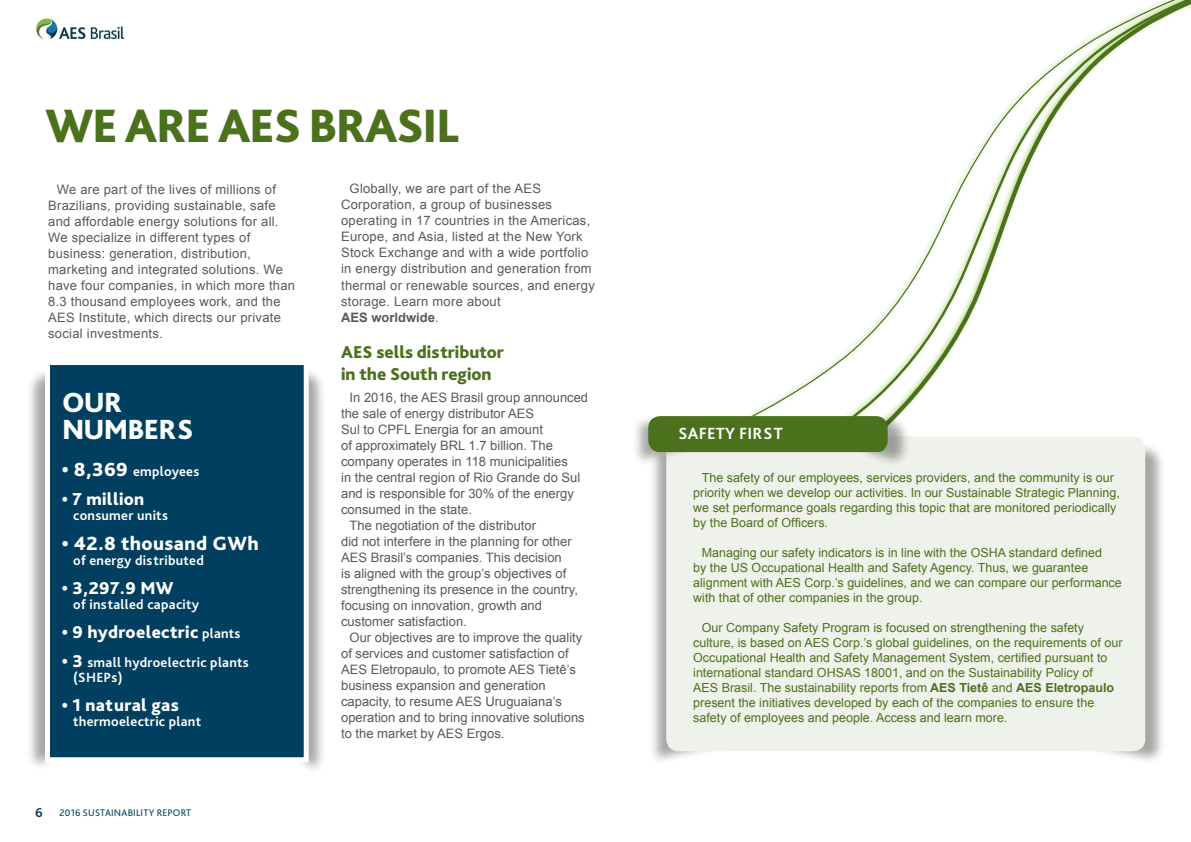
<style>
.page{position:relative;width:1191px;height:842px;background:#fff}
.page>*{position:absolute;margin:0;border:0;box-sizing:border-box;transform-origin:0 0}
.t1{font:800 49px "Bliss Pro";letter-spacing:-.025em;color:#4b711d}
.t2{font:800 29px/27px "Bliss Pro";letter-spacing:-.025em;color:#fff}
.t3{font:800 20px "Bliss Pro";letter-spacing:.02em;color:#fff}
.t4{font:800 18px "Bliss Pro";letter-spacing:.02em;color:#fff}
.t5{font:800 18px/21px "Bliss Pro";color:#4b711d}
.t6{font:700 17px "Bliss Pro";letter-spacing:.015em;color:#fff}
.t7{font:700 14px/15px "Bliss Pro";letter-spacing:.02em;color:#fff}
.t8{font:700 13.5px "Bliss 2";color:#003f5f}
.t9{font:13px "Arial";color:#58595b}
.t10{font:13px/16px "Arial";letter-spacing:.02em;color:#58595b}
.t11{font:12.5px/15px "Arial";color:#4b711d}
.t12{font:10px "Bliss 2";letter-spacing:.02em;color:#003f5f}
.s1{font-weight:800;font-size:20px}
.s2{font-weight:700;font-size:14px}
.s3{font-weight:800;font-size:18px}
.s4{font-weight:700}
</style>
<div class="page">
<svg style="left:750px;top:0;width:439px;height:416px"></svg>
<div style="left:164px;top:367px;width:162px;height:407px;background:#000;opacity:.35"></div>
<div style="left:26px;top:368px;width:207px;height:403px;background:#000;opacity:.35"></div>
<div style="left:45px;top:360px;width:264px;height:402px;background:#003f5f;border:5px solid #fff"></div>
<div style="left:649px;top:443px;width:479px;height:323px;background:#000;opacity:.35"></div>
<div style="left:675px;top:442px;width:491px;height:323px;background:#000;opacity:.35"></div>
<div style="left:666px;top:437px;width:479px;height:314px;background:#eff2ea;border-radius:12px"></div>
<div style="left:632px;top:415px;width:61px;height:52px;background:#000;opacity:.35"></div>
<div style="left:852px;top:414px;width:59px;height:53px;background:#000;opacity:.35"></div>
<svg style="left:845px;top:417px;width:40px;height:38px"></svg>
<div style="left:648px;top:416px;width:239px;height:36px;background:#4b711d;border-radius:12px"></div>
<img style="left:35px;top:18px;width:90px;height:22px">
<div style="left:144px;top:25px;width:639px;height:22px;background:#fff;border-radius:10px"></div>
<div style="left:144px;top:25px;width:621px;height:46px;background:#fff;border-radius:12px"></div>
<h1 class="t1" style="left:45px;top:95px;width:415px">WE ARE AES BRASIL</h1>
<p class="t10" style="left:48px;top:181px;width:248px;text-indent:9px">We are part of the lives of millions of Brazilians, providing sustainable, safe and affordable energy solutions for all.<br>We specialize in different types of business: generation, distribution, marketing and integrated solutions. We have four companies, in which more than 8.3 thousand employees work, and the AES Institute, which directs our private social investments.</p>
<h2 class="t2" style="left:62px;top:388px;width:133px">OUR<br>NUMBERS</h2>
<p class="t7" style="left:62px;top:464px;width:139px"><span class="s1">• 8,369</span> employees</p>
<h3 class="t4" style="left:62px;top:488px;width:84px">• 7 million</h3>
<p class="t7" style="left:73px;top:508px;width:96px">consumer units</p>
<h3 class="t3" style="left:62px;top:530px;width:198px">• 42.8 thousand GWh</h3>
<p class="t7" style="left:73px;top:552px;width:132px">of energy distributed</p>
<h3 class="t4" style="left:62px;top:577px;width:113px">• 3,297.9 MW</h3>
<p class="t7" style="left:73px;top:596px;width:127px">of installed capacity</p>
<h3 class="t4" style="left:62px;top:621px;width:180px">• 9 hydroelectric <span class="s2">plants</span></h3>
<p class="t7" style="left:73px;top:655px;width:177px;text-indent:-11px"><span class="s3">• 3</span> small hydroelectric plants (SHEPs)</p>
<h3 class="t4" style="left:62px;top:694px;width:119px">• 1 natural gas</h3>
<p class="t7" style="left:73px;top:714px;width:129px">thermoelectric plant</p>
<p class="t8" style="left:35px;top:804px;width:9px">6</p>
<p class="t12" style="left:60px;top:807px;width:133px">2016 SUSTAINABILITY REPORT</p>
<p class="t10" style="left:341px;top:181px;width:255px;text-indent:9px">Globally, we are part of the AES Corporation, a group of businesses operating in 17 countries in the Americas, Europe, and Asia, listed at the New York Stock Exchange and with a wide portfolio in energy distribution and generation from thermal or renewable sources, and energy storage. Learn more about<br><span class="s4">AES worldwide</span>.</p>
<h3 class="t5" style="left:341px;top:342px;width:164px">AES sells distributor in the South region</h3>
<p class="t9" style="left:350px;top:388px;width:240px">In 2016, the AES Brasil group announced</p>
<p class="t9" style="left:341px;top:404px;width:194px">the sale of energy distributor AES</p>
<p class="t9" style="left:341px;top:420px;width:203px">Sul to CPFL Energia for an amount</p>
<p class="t9" style="left:341px;top:436px;width:213px">of approximately BRL 1.7 billion. The</p>
<p class="t9" style="left:341px;top:452px;width:228px">company operates in 118 municipalities</p>
<p class="t9" style="left:341px;top:468px;width:241px">in the central region of Rio Grande do Sul</p>
<p class="t9" style="left:341px;top:484px;width:234px">and is responsible for 30% of the energy</p>
<p class="t9" style="left:341px;top:500px;width:132px">consumed in the state.</p>
<p class="t9" style="left:350px;top:516px;width:188px">The negotiation of the distributor</p>
<p class="t9" style="left:341px;top:532px;width:232px">did not interfere in the planning for other</p>
<p class="t9" style="left:341px;top:548px;width:222px">AES Brasil’s companies. This decision</p>
<p class="t9" style="left:341px;top:564px;width:227px">is aligned with the group’s objectives of</p>
<p class="t9" style="left:341px;top:580px;width:238px">strengthening its presence in the country,</p>
<p class="t9" style="left:341px;top:596px;width:202px">focusing on innovation, growth and</p>
<p class="t9" style="left:341px;top:612px;width:127px">customer satisfaction.</p>
<p class="t9" style="left:350px;top:628px;width:234px">Our objectives are to improve the quality</p>
<p class="t9" style="left:341px;top:644px;width:229px">of services and customer satisfaction of</p>
<p class="t9" style="left:341px;top:660px;width:236px">AES Eletropaulo, to promote AES Tietê’s</p>
<p class="t9" style="left:341px;top:676px;width:206px">business expansion and generation</p>
<p class="t9" style="left:341px;top:692px;width:222px">capacity, to resume AES Uruguaiana’s</p>
<p class="t9" style="left:341px;top:708px;width:245px">operation and to bring innovative solutions</p>
<p class="t9" style="left:341px;top:724px;width:165px">to the market by AES Ergos.</p>
<h3 class="t6" style="left:678px;top:423px;width:106px">SAFETY FIRST</h3>
<p class="t11" style="left:693px;top:470px;width:428px;text-indent:8px">The safety of our employees, services providers, and the community is our priority when we develop our activities. In our Sustainable Strategic Planning, we set performance goals regarding this topic that are monitored periodically by the Board of Officers.</p>
<p class="t11" style="left:693px;top:545px;width:430px;text-indent:8px">Managing our safety indicators is in line with the OSHA standard defined<br>by the US Occupational Health and Safety Agency. Thus, we guarantee alignment with AES Corp.’s guidelines, and we can compare our performance with that of other companies in the group.</p>
<p class="t11" style="left:693px;top:620px;width:431px;text-indent:8px">Our Company Safety Program is focused on strengthening the safety culture, is based on AES Corp.’s global guidelines, on the requirements of our Occupational Health and Safety Management System, certified pursuant to international standard OHSAS 18001, and on the Sustainability Policy of<br>AES Brasil. The sustainability reports from <span class="s4">AES Tietê</span> and <span class="s4">AES Eletropaulo </span>present the initiatives developed by each of the companies to ensure the safety of employees and people. Access and learn more.</p>
</div>
